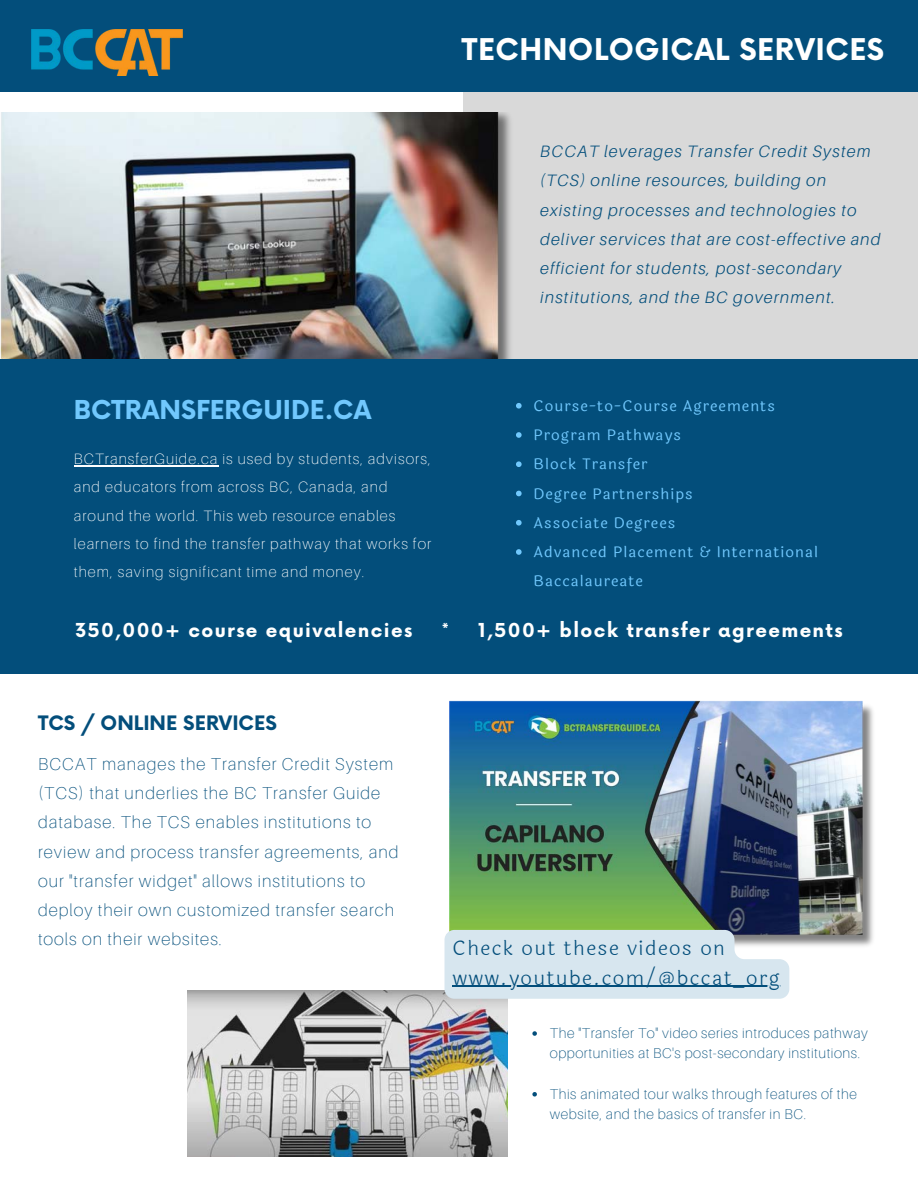
<style>
.page{position:relative;width:918px;height:1188px;background:#fff}
.page>*{position:absolute;margin:0;border:0;box-sizing:border-box;transform-origin:0 0}
.t1{font:700 29.25px "Now";letter-spacing:.02em;color:#fff}
.t2{font:700 25.35px "Now";color:#71c8fd}
.t3{font:300 20.25px/29.2px "Laila";letter-spacing:.075em;color:#034e7b}
.t4{font:700 19.35px "Now";color:#034e7b}
.t5{font:700 18.75px "Now";letter-spacing:.075em;color:#fff}
.t6{font:100 17.25px/29.2px "Aileron";letter-spacing:.06em;color:#034e7b}
.t7{font:italic 300 16.5px/29.2px "Aileron";letter-spacing:.07em;color:#034e7b}
.t8{font:100 15px/28.2px "Aileron";letter-spacing:.07em;color:#fff}
.t9{font:15px/29.2px "Laila";letter-spacing:.07em;color:#71c8fd}
.t10{font:100 14.25px/20.2px "Aileron";letter-spacing:.04em;color:#034e7b}
</style>
<div class="page">
<div style="left:463px;top:76px;width:455px;height:559px;background:#d9d9d9"></div>
<div style="left:0;top:0;width:918px;height:92px;background:#034e7b"></div>
<img style="left:31px;top:29px;width:152px;height:46px">
<img style="left:0;top:113px;width:524px;height:247px">
<div style="left:0;top:360px;width:918px;height:314px;background:#034e7b"></div>
<img style="left:444px;top:700px;width:429px;height:250px">
<img style="left:187px;top:991px;width:321px;height:165px">
<svg style="left:516px;top:403px;width:6px;height:6px"></svg>
<svg style="left:516px;top:432px;width:6px;height:6px"></svg>
<svg style="left:516px;top:461px;width:6px;height:6px"></svg>
<svg style="left:516px;top:491px;width:6px;height:5px"></svg>
<svg style="left:516px;top:520px;width:6px;height:6px"></svg>
<svg style="left:516px;top:549px;width:6px;height:6px"></svg>
<hr style="left:74px;top:465px;width:144px;height:2px;background:#fff">
<svg style="left:445px;top:930px;width:344px;height:69px;background:#d1e0ea"></svg>
<hr style="left:453px;top:986px;width:328px;height:1px;background:#034e7b">
<svg style="left:532px;top:1031px;width:5px;height:5px"></svg>
<svg style="left:532px;top:1092px;width:5px;height:5px"></svg>
<p class="t1" style="left:462px;top:34px;width:424px">TECHNOLOGICAL SERVICES</p>
<p class="t2" style="left:74px;top:396px;width:299px">BCTRANSFERGUIDE.CA</p>
<p class="t8" style="left:74px;top:445px;width:359px">BCTransferGuide.ca is used by students, advisors, and educators from across BC, Canada, and around the world. This web resource enables learners to find the transfer pathway that works for them, saving significant time and money.</p>
<p class="t7" style="left:540px;top:136px;width:342px">BCCAT leverages Transfer Credit System (TCS) online resources, building on existing processes and technologies to deliver services that are cost-effective and efficient for students, post-secondary institutions, and the BC government.</p>
<p class="t9" style="left:534px;top:391px;width:243px">Course-to-Course Agreements</p>
<p class="t9" style="left:534px;top:421px;width:149px">Program Pathways</p>
<p class="t9" style="left:534px;top:450px;width:115px">Block Transfer</p>
<p class="t9" style="left:534px;top:479px;width:161px">Degree Partnerships</p>
<p class="t9" style="left:534px;top:508px;width:143px">Associate Degrees</p>
<p class="t9" style="left:534px;top:538px;width:286px">Advanced Placement &amp; International<br>Baccalaureate</p>
<p class="t5" style="left:75px;top:620px;width:339px">350,000+ course equivalencies</p>
<p class="t5" style="left:442px;top:620px;width:402px">* 1,500+ block transfer agreements</p>
<p class="t4" style="left:38px;top:712px;width:240px">TCS / ONLINE SERVICES</p>
<p class="t6" style="left:38px;top:749px;width:362px">BCCAT manages the Transfer Credit System (TCS) that underlies the BC Transfer Guide database. The TCS enables institutions to review and process transfer agreements, and our "transfer widget" allows institutions to deploy their own customized transfer search tools on their websites.</p>
<p class="t3" style="left:453px;top:934px;width:329px">Check out these videos on www.youtube.com/@bccat_org</p>
<p class="t10" style="left:550px;top:1023px;width:320px">The "Transfer To" video series introduces pathway opportunities at BC's post-secondary institutions.</p>
<p class="t10" style="left:550px;top:1083px;width:309px">This animated tour walks through features of the website, and the basics of transfer in BC.</p>
</div>
